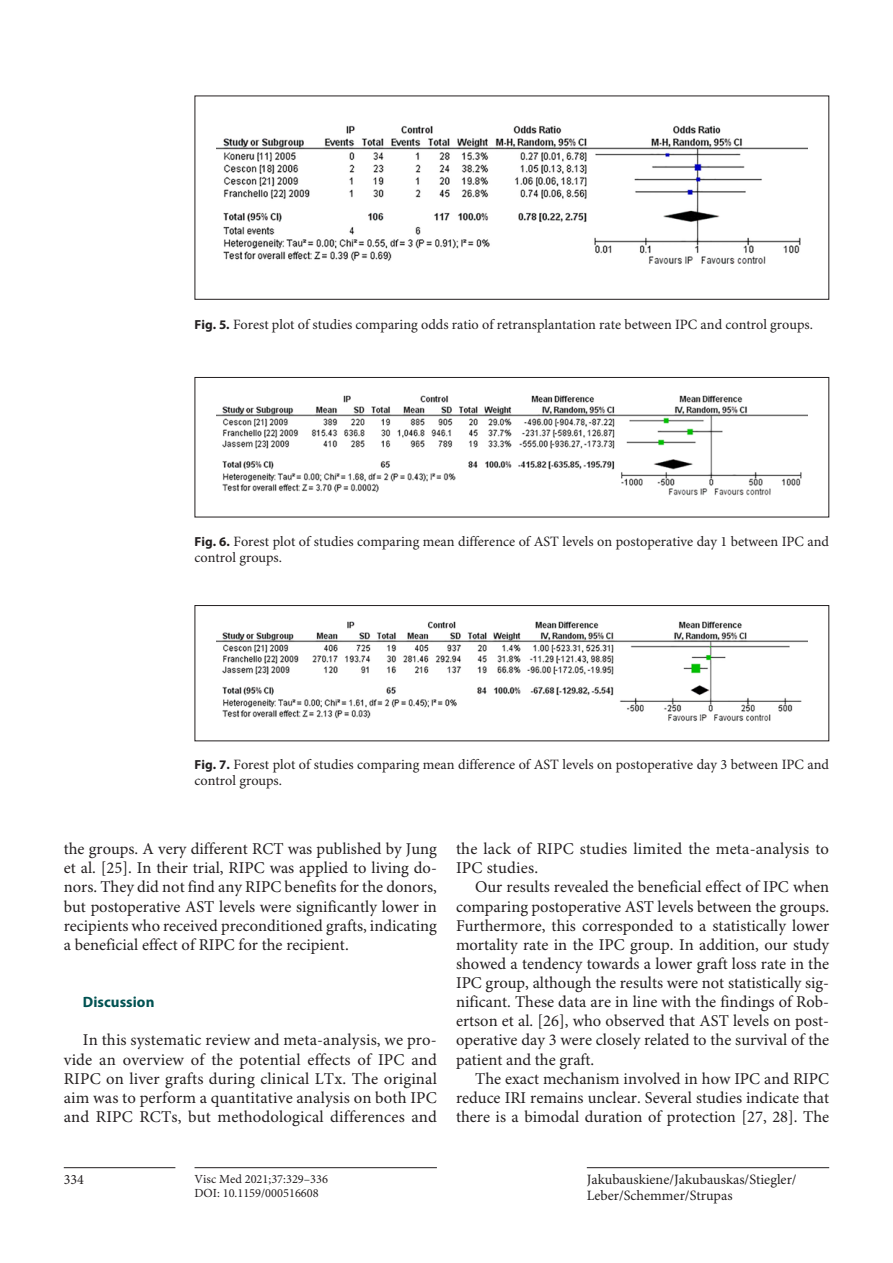
<style>
.page{position:relative;width:893px;height:1263px;background:#fff}
.page>*{position:absolute;margin:0;border:0;box-sizing:border-box;transform-origin:0 0}
.t1{font:16.5px/19px "Minion Pro";color:#231f20;text-align:justify}
.t2{font:700 15px "Myriad Pro";letter-spacing:.005em;color:#005252}
.t3{font:14.25px/15.9px "Minion Pro";color:#231f20}
.t4{font:12.3px/13.6px "Minion Pro";color:#231f20}
.s1{font-family:"Myriad Pro";font-weight:700;font-size:13.2px}
</style>
<div class="page">
<hr style="left:64px;top:1167px;width:111px;height:1px;background:#231f20">
<hr style="left:195px;top:1167px;width:242px;height:1px;background:#231f20">
<hr style="left:587px;top:1167px;width:242px;height:1px;background:#231f20">
<img style="left:216px;top:125px;width:591px;height:139px">
<div style="left:195px;top:96px;width:634px;height:204px;border:1px solid #231f20"></div>
<img style="left:216px;top:395px;width:591px;height:101px">
<div style="left:195px;top:377px;width:634px;height:140px;border:1px solid #231f20"></div>
<img style="left:216px;top:621px;width:591px;height:101px">
<div style="left:195px;top:605px;width:634px;height:136px;border:1px solid #231f20"></div>
<p class="t3" style="left:195px;top:317px;width:620px"><span class="s1">Fig. 5.</span> Forest plot of studies comparing odds ratio of retransplantation rate between IPC and control groups.</p>
<p class="t3" style="left:195px;top:534px;width:636px"><span class="s1">Fig. 6.</span> Forest plot of studies comparing mean difference of AST levels on postoperative day 1 between IPC and control groups.</p>
<p class="t3" style="left:195px;top:757px;width:636px"><span class="s1">Fig. 7.</span> Forest plot of studies comparing mean difference of AST levels on postoperative day 3 between IPC and control groups.</p>
<p class="t1" style="left:64px;top:840px;width:375px">the groups. A very different RCT was published by Jung et al. [25]. In their trial, RIPC was applied to living do&shy;nors. They did not find any RIPC benefits for the donors, but postoperative AST levels were significantly lower in recipients who received preconditioned grafts, indicating a beneficial effect of RIPC for the recipient.</p>
<p class="t2" style="left:83px;top:994px;width:73px">Discussion</p>
<p class="t1" style="left:64px;top:1031px;width:375px;text-indent:19px">In this systematic review and meta-analysis, we pro&shy;vide an overview of the potential effects of IPC and RIPC on liver grafts during clinical LTx. The original aim was to perform a quantitative analysis on both IPC and RIPC RCTs, but methodological differences and</p>
<p class="t3" style="left:64px;top:1172px;width:22px">334</p>
<p class="t4" style="left:195px;top:1173px;width:135px">Visc Med 2021;37:329–336<br>DOI: 10.1159/000516608</p>
<p class="t1" style="left:456px;top:840px;width:375px">the lack of RIPC studies limited the meta-analysis to<br>IPC studies.</p>
<p class="t1" style="left:456px;top:878px;width:375px;text-indent:19px">Our results revealed the beneficial effect of IPC when comparing postoperative AST levels between the groups.<br>Furthermore, this corresponded to a statistically lower mortality rate in the IPC group. In addition, our study showed a tendency towards a lower graft loss rate in the IPC group, although the results were not statistically sig&shy;nificant. These data are in line with the findings of Rob&shy;ertson et al. [26], who observed that AST levels on post&shy;operative day 3 were closely related to the survival of the patient and the graft.</p>
<p class="t1" style="left:456px;top:1069px;width:375px;text-indent:19px">The exact mechanism involved in how IPC and RIPC reduce IRI remains unclear. Several studies indicate that there is a bimodal duration of protection [27, 28]. The</p>
<p class="t3" style="left:587px;top:1172px;width:211px">Jakubauskiene/Jakubauskas/Stiegler/<br>Leber/Schemmer/Strupas</p>
</div>
